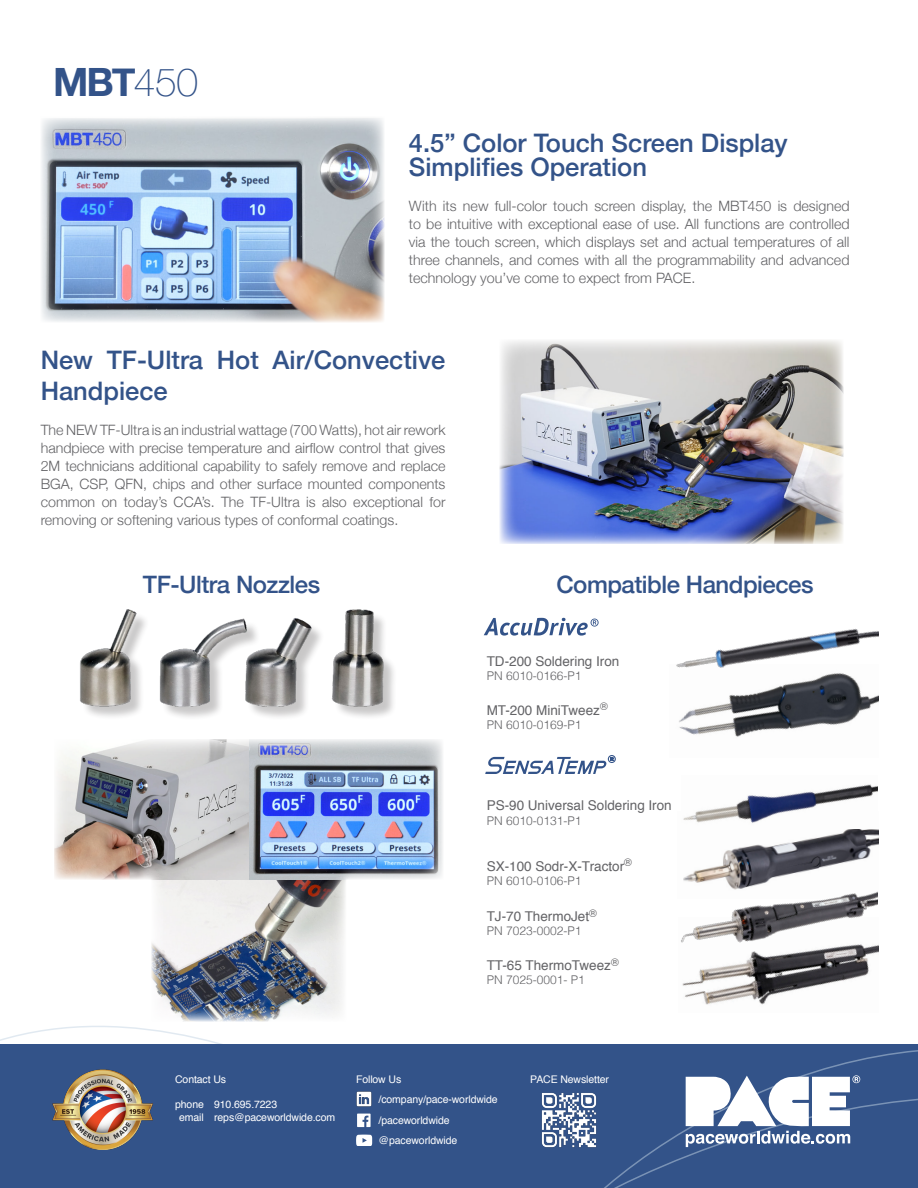
<style>
.page{position:relative;width:918px;height:1188px;background:#fff}
.page>*{position:absolute;margin:0;border:0;box-sizing:border-box;transform-origin:0 0}
.t1{font:700 39px "Helvetica Neue";color:#335389}
.Body_Copy{font:500 25.5px/24px "Helvetica Neue";color:#335389}
.Body_Copy-2{font:500 24px "Helvetica Neue";letter-spacing:-.02em;color:#335389}
.Body_Copy-3{font:300 14.25px/18px "Helvetica Neue";color:#636366;text-align:justify}
.t2{font:13.5px "Helvetica";color:#636366}
.t3{font:300 12px "Helvetica";color:#636366}
.t4{font:10.5px "Helvetica";letter-spacing:-.01em;color:#fff}
.s1{font-weight:100}
</style>
<div class="page">
<svg style="left:0;top:1026px;width:222px;height:18px"></svg>
<div style="left:0;top:1044px;width:918px;height:144px;background:#335389"></div>
<img style="left:41px;top:118px;width:344px;height:204px">
<img style="left:692px;top:829px;width:186px;height:45px">
<img style="left:679px;top:689px;width:199px;height:48px">
<img style="left:676px;top:628px;width:202px;height:61px">
<svg style="left:484px;top:618px;width:115px;height:18px"></svg>
<img style="left:682px;top:963px;width:187px;height:42px">
<img style="left:681px;top:874px;width:197px;height:89px">
<svg style="left:485px;top:755px;width:131px;height:19px"></svg>
<img style="left:683px;top:784px;width:195px;height:39px">
<img style="left:80px;top:609px;width:313px;height:108px">
<img style="left:54px;top:739px;width:389px;height:141px">
<img style="left:151px;top:880px;width:195px;height:141px">
<img style="left:500px;top:340px;width:343px;height:204px">
<svg style="left:604px;top:1050px;width:314px;height:138px"></svg>
<img style="left:53px;top:1069px;width:100px;height:81px">
<svg style="left:686px;top:1075px;width:174px;height:72px"></svg>
<svg style="left:357px;top:1114px;width:14px;height:13px"></svg>
<svg style="left:356px;top:1135px;width:16px;height:11px"></svg>
<img style="left:356px;top:1091px;width:16px;height:16px">
<img style="left:541px;top:1093px;width:56px;height:55px">
<p class="t1" style="left:53px;top:51px;width:147px">MBT<span class="s1">450</span></p>
<p class="Body_Copy" style="left:409px;top:129px;width:380px">4.5” Color Touch Screen Display<br>Simplifies Operation</p>
<p class="Body_Copy-3" style="left:409px;top:196px;width:442px">With its new full-color touch screen display, the MBT450 is designed to be intuitive with exceptional ease of use. All functions are controlled via the touch screen, which displays set and actual temperatures of all three channels, and comes with all the programmability and advanced technology you’ve come to expect from PACE.</p>
<p class="Body_Copy" style="left:41px;top:342px;width:406px;line-height:31.5px">New TF-Ultra Hot Air/Convective<br>Handpiece</p>
<p class="Body_Copy-3" style="left:41px;top:420px;width:406px">The NEW TF-Ultra is an industrial wattage (700 Watts), hot air rework handpiece with precise temperature and airflow control that gives 2M technicians additional capability to safely remove and replace BGA, CSP, QFN, chips and other surface mounted components common on today’s CCA’s. The TF-Ultra is also exceptional for removing or softening various types of conformal coatings.</p>
<p class="Body_Copy-2" style="left:143px;top:566px;width:179px">TF-Ultra Nozzles</p>
<p class="Body_Copy-2" style="left:556px;top:566px;width:259px">Compatible Handpieces</p>
<p class="t2" style="left:487px;top:650px;width:134px">TD-200 Soldering Iron</p>
<p class="t3" style="left:487px;top:665px;width:96px">PN 6010-0166-P1</p>
<p class="t2" style="left:487px;top:700px;width:123px">MT-200 MiniTweez<sup>®</sup></p>
<p class="t3" style="left:487px;top:715px;width:96px">PN 6010-0169-P1</p>
<p class="t2" style="left:487px;top:795px;width:187px">PS-90 Universal Soldering Iron</p>
<p class="t3" style="left:487px;top:810px;width:96px">PN 6010-0131-P1</p>
<p class="t2" style="left:487px;top:855px;width:147px">SX-100 Sodr-X-Tractor<sup>®</sup></p>
<p class="t3" style="left:487px;top:870px;width:96px">PN 6010-0106-P1</p>
<p class="t2" style="left:487px;top:906px;width:112px">TJ-70 ThermoJet<sup>®</sup></p>
<p class="t3" style="left:487px;top:921px;width:96px">PN 7023-0002-P1</p>
<p class="t2" style="left:487px;top:955px;width:134px">TT-65 ThermoTweez<sup>®</sup></p>
<p class="t3" style="left:487px;top:970px;width:100px">PN 7025-0001- P1</p>
<p class="t4" style="left:175px;top:1071px;width:52px">Contact Us</p>
<p class="t4" style="left:175px;top:1096px;width:104px">phone 910.695.7223</p>
<p class="t4" style="left:179px;top:1109px;width:158px">email reps@paceworldwide.com</p>
<p class="t4" style="left:356px;top:1071px;width:47px">Follow Us</p>
<p class="t4" style="left:530px;top:1071px;width:80px">PACE Newsletter</p>
<p class="t4" style="left:379px;top:1091px;width:121px">/company/pace-worldwide</p>
<p class="t4" style="left:379px;top:1112px;width:72px">/paceworldwide</p>
<p class="t4" style="left:379px;top:1132px;width:80px">@paceworldwide</p>
</div>
